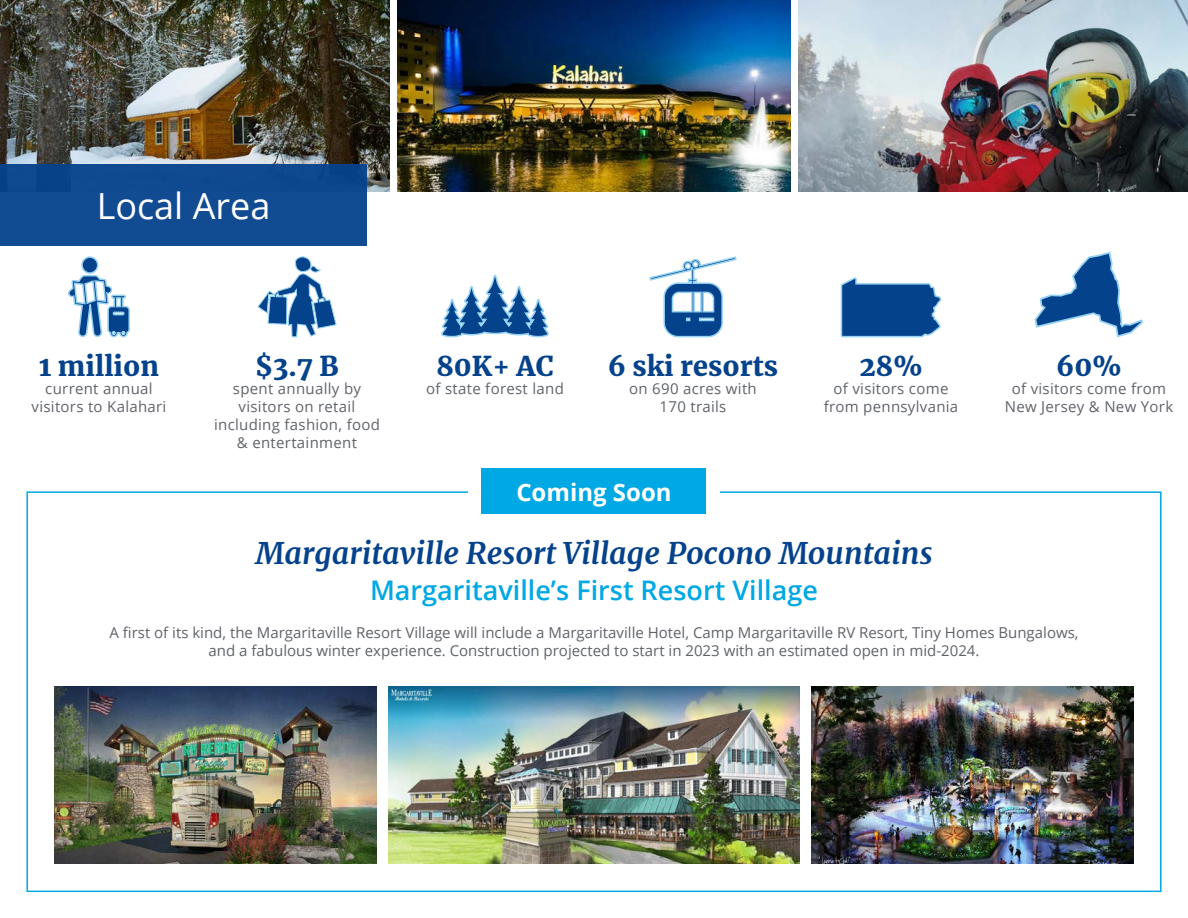
<style>
.page{position:relative;width:1188px;height:918px;background:#fff}
.page>*{position:absolute;margin:0;border:0;box-sizing:border-box;transform-origin:0 0}
.t1{font:36px "Open Sans";color:#fff}
.t2{font:italic 700 30px "Merriweather";color:#05428c}
.t3{font:900 27px "Merriweather";color:#05428c}
.t4{font:600 27px "Open Sans";color:#00a8e4}
.t5{font:700 24px "Open Sans";color:#fff}
.t6{font:15px "Open Sans";color:#5f6369}
.t7{font:15px/18px "Open Sans";letter-spacing:.02em;color:#5f6369;text-align:center}
</style>
<div class="page">
<img style="left:0;top:0;width:390px;height:192px">
<img style="left:398px;top:0;width:393px;height:192px">
<img style="left:798px;top:0;width:390px;height:192px">
<div style="left:0;top:164px;width:367px;height:82px;background:#114b91"></div>
<div style="left:82px;top:257px;width:16px;height:16px;background:#05428c;border-radius:50%"></div>
<div style="left:81px;top:256px;width:17px;height:18px;border:2px solid #95d2f2;border-radius:50%"></div>
<svg style="left:68px;top:275px;width:62px;height:63px"></svg>
<svg style="left:257px;top:256px;width:80px;height:82px"></svg>
<svg style="left:441px;top:275px;width:108px;height:63px"></svg>
<svg style="left:649px;top:256px;width:88px;height:82px"></svg>
<svg style="left:840px;top:277px;width:102px;height:61px;background:#386ba6"></svg>
<svg style="left:1034px;top:251px;width:110px;height:87px"></svg>
<div style="left:482px;top:469px;width:224px;height:45px;background:#00a8e4"></div>
<img style="left:26px;top:491px;width:1136px;height:402px">
<p class="t1" style="left:97px;top:181px;width:175px">Local Area</p>
<h2 class="t3" style="left:39px;top:347px;width:122px">1 million</h2>
<h2 class="t7" style="left:32px;top:379px;width:136px">current annual visitors to Kalahari</h2>
<h2 class="t3" style="left:255px;top:347px;width:85px">$3.7 B</h2>
<h2 class="t7" style="left:214px;top:379px;width:167px">spent annually by visitors on retail including fashion, food &amp; entertainment</h2>
<h2 class="t3" style="left:436px;top:347px;width:119px">80K+ AC</h2>
<h2 class="t7" style="left:426px;top:379px;width:139px">of state forest land</h2>
<h2 class="t3" style="left:608px;top:347px;width:172px">6 ski resorts</h2>
<h2 class="t7" style="left:629px;top:379px;width:129px">on 690 acres with<br>170 trails</h2>
<h2 class="t5" style="left:516px;top:475px;width:157px">Coming Soon</h2>
<h2 class="t3" style="left:859px;top:347px;width:65px">28%</h2>
<h2 class="t7" style="left:824px;top:379px;width:136px">of visitors come from pennsylvania</h2>
<h2 class="t3" style="left:1056px;top:347px;width:67px">60%</h2>
<h2 class="t7" style="left:1005px;top:379px;width:170px">of visitors come from<br>New Jersey &amp; New York</h2>
<h2 class="t2" style="left:255px;top:533px;width:679px">Margaritaville Resort Village Pocono Mountains</h2>
<h2 class="t4" style="left:370px;top:572px;width:449px">Margaritaville’s First Resort Village</h2>
<p class="t6" style="left:110px;top:623px;width:971px">A first of its kind, the Margaritaville Resort Village will include a Margaritaville Hotel, Camp Margaritaville RV Resort, Tiny Homes Bungalows,</p>
<p class="t6" style="left:209px;top:641px;width:772px">and a fabulous winter experience. Construction projected to start in 2023 with an estimated open in mid-2024.</p>
</div>
